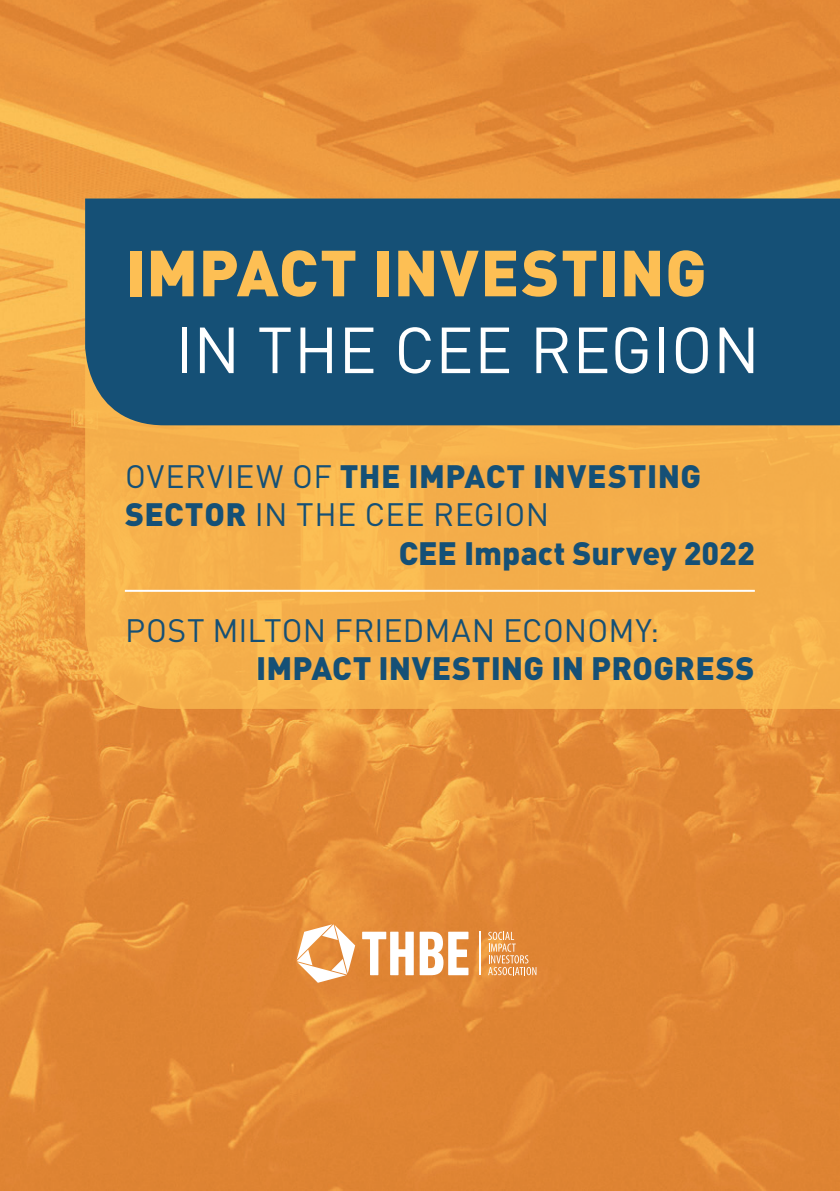
<style>
.page{position:relative;width:840px;height:1191px;background:#fff}
.page>*{position:absolute;margin:0;border:0;box-sizing:border-box;transform-origin:0 0}
.t1{font:900 64px "DIN Pro";letter-spacing:.01em;color:#fdbf54}
.t2{font:64px "DIN Pro";letter-spacing:.005em;color:#fff}
.t3{font:32px/38.4px "DIN Pro";letter-spacing:.005em;color:#155076}
.t4{font:900 32px "DIN Pro";letter-spacing:.005em;color:#155076}
.s1{font-weight:900}
</style>
<div class="page">
<img style="left:0;top:0;width:839px;height:1191px">
<svg style="left:362px;top:931px;width:51px;height:44px"></svg>
<svg style="left:419px;top:931px;width:49px;height:44px"></svg>
<hr style="left:478px;top:931px;width:2px;height:44px;background:#fff">
<svg style="left:296px;top:924px;width:59px;height:58px"></svg>
<svg style="left:488px;top:931px;width:48px;height:44px;background:#e79e5b"></svg>
<svg style="left:85px;top:425px;width:754px;height:284px;background:#f5b04b"></svg>
<div style="left:85px;top:198px;width:754px;height:227px;background:#155076"></div>
<hr style="left:125px;top:590px;width:629px;height:2px;background:#fff">
<p class="t1" style="left:125px;top:218px;width:582px">IMPACT INVESTING</p>
<p class="t2" style="left:175px;top:300px;width:585px">IN THE CEE REGION</p>
<p class="t3" style="left:125px;top:454px;width:577px">OVERVIEW OF <span class="s1">THE IMPACT INVESTING<br>SECTOR</span> IN THE CEE REGION</p>
<p class="t4" style="left:398px;top:525px;width:357px">CEE Impact Survey 2022</p>
<p class="t3" style="left:125px;top:607px;width:535px">POST MILTON FRIEDMAN ECONOMY:</p>
<p class="t4" style="left:256px;top:641px;width:499px">IMPACT INVESTING IN PROGRESS</p>
</div>
